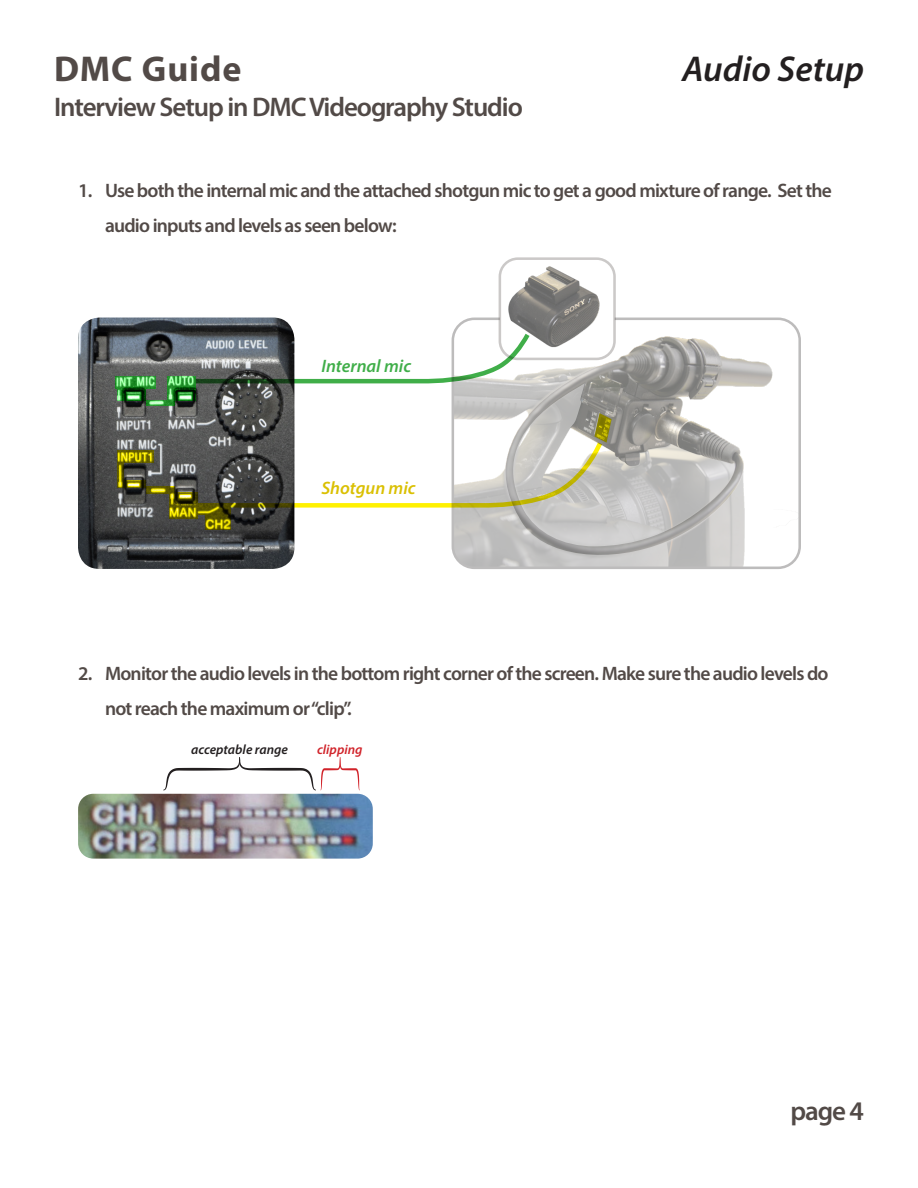
<style>
.page{position:relative;width:918px;height:1188px;background:#fff}
.page>*{position:absolute;margin:0;border:0;box-sizing:border-box;transform-origin:0 0}
.t1{font:italic 600 36px "Myriad Pro";color:#231f20}
.t2{font:700 36px "Myriad Pro";letter-spacing:.025em;color:#524a47}
.t3{font:600 27px "Myriad Pro";letter-spacing:-.04em;color:#524a47}
.t4{font:600 19.5px/34.5px "Myriad Pro";letter-spacing:-.04em;color:#524a47}
.t5{font:italic 600 18px "Myriad Pro";color:#40ae49}
.t6{font:italic 600 18px "Myriad Pro";color:#dac003}
.t7{font:italic 600 13.5px "Myriad Pro";color:#231f20}
.t8{font:italic 600 13.5px "Myriad Pro";color:#d1232a}
</style>
<div class="page">
<img style="left:453px;top:319px;width:346px;height:249px">
<div style="left:452px;top:318px;width:349px;height:251px;border:3px solid #231f20;border-radius:22px"></div>
<img style="left:458px;top:329px;width:329px;height:234px">
<img style="left:78px;top:318px;width:216px;height:251px">
<svg style="left:117px;top:450px;width:37px;height:13px"></svg>
<svg style="left:115px;top:376px;width:41px;height:13px"></svg>
<svg style="left:117px;top:462px;width:7px;height:26px"></svg>
<svg style="left:117px;top:388px;width:7px;height:13px"></svg>
<svg style="left:123px;top:480px;width:23px;height:8px"></svg>
<svg style="left:123px;top:389px;width:23px;height:12px"></svg>
<svg style="left:146px;top:486px;width:29px;height:8px"></svg>
<svg style="left:146px;top:400px;width:29px;height:6px"></svg>
<svg style="left:167px;top:376px;width:29px;height:25px"></svg>
<svg style="left:198px;top:504px;width:33px;height:11px"></svg>
<svg style="left:205px;top:515px;width:26px;height:15px"></svg>
<svg style="left:169px;top:492px;width:29px;height:26px"></svg>
<svg style="left:229px;top:413px;width:383px;height:96px"></svg>
<img style="left:503px;top:261px;width:112px;height:98px">
<div style="left:499px;top:257px;width:117px;height:103px;border:3px solid #524a47;border-radius:18px"></div>
<svg style="left:194px;top:332px;width:337px;height:53px"></svg>
<img style="left:78px;top:794px;width:295px;height:65px">
<svg style="left:163px;top:757px;width:197px;height:33px"></svg>
<h1 class="t2" style="left:54px;top:45px;width:189px">DMC Guide</h1>
<h2 class="t3" style="left:54px;top:89px;width:470px">Interview Setup in DMC Videography Studio</h2>
<p class="t1" style="left:682px;top:46px;width:183px">Audio Setup</p>
<p class="t4" style="left:105px;top:173px;width:729px;text-indent:-27px">1. Use both the internal mic and the attached shotgun mic to get a good mixture of range. Set the audio inputs and levels as seen below:</p>
<p class="t5" style="left:321px;top:355px;width:91px">Internal mic</p>
<p class="t6" style="left:321px;top:476px;width:96px">Shotgun mic</p>
<p class="t4" style="left:105px;top:656px;width:725px;text-indent:-27px">2. Monitor the audio levels in the bottom right corner of the screen. Make sure the audio levels do not reach the maximum or “clip”.</p>
<p class="t7" style="left:191px;top:741px;width:98px">acceptable range</p>
<p class="t8" style="left:317px;top:741px;width:47px">clipping</p>
<h2 class="t3" style="left:790px;top:1094px;width:75px">page 4</h2>
</div>
